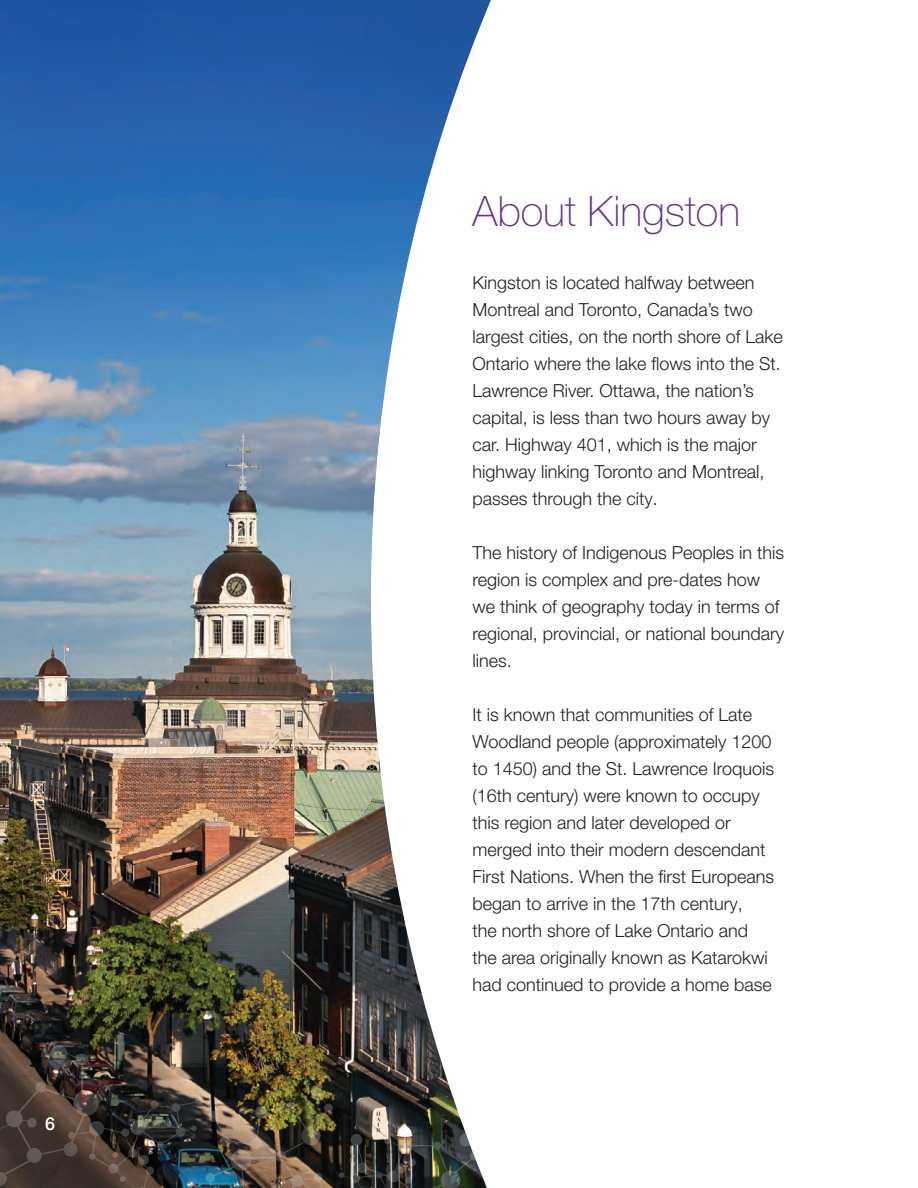
<style>
.page{position:relative;width:918px;height:1188px;background:#fff}
.page>*{position:absolute;margin:0;border:0;box-sizing:border-box;transform-origin:0 0}
.t1{font:100 42px "Helvetica Neue LT Pro";color:#65308f}
.t2{font:300 18px/27px "Helvetica Neue LT Pro";color:#231f20}
.t3{font:500 18px "Helvetica Neue LT Pro";color:#fff}
</style>
<div class="page">
<img style="left:0;top:0;width:371px;height:1045px">
<svg style="left:371px;top:0;width:120px;height:1188px"></svg>
<svg style="left:486px;top:1159px;width:5px;height:29px"></svg>
<img style="left:0;top:1045px;width:479px;height:143px">
<p class="t3" style="left:45px;top:1112px;width:12px">6</p>
<p class="t1" style="left:472px;top:186px;width:269px">About Kingston</p>
<p class="t2" style="left:472px;top:269px;width:312px">Kingston is located halfway between Montreal and Toronto, Canada’s two largest cities, on the north shore of Lake Ontario where the lake fows into the St.<br>Lawrence River. Ottawa, the nation’s capital, is less than two hours away by car. Highway 401, which is the major highway linking Toronto and Montreal, passes through the city.</p>
<p class="t2" style="left:472px;top:539px;width:313px">The history of Indigenous Peoples in this region is complex and pre-dates how we think of geography today in terms of regional, provincial, or national boundary lines.</p>
<p class="t2" style="left:472px;top:701px;width:303px">It is known that communities of Late Woodland people (approximately 1200 to 1450) and the St. Lawrence Iroquois (16th century) were known to occupy this region and later developed or merged into their modern descendant First Nations. When the frst Europeans began to arrive in the 17th century,<br>the north shore of Lake Ontario and the area originally known as Katarokwi had continued to provide a home base</p>
</div>
